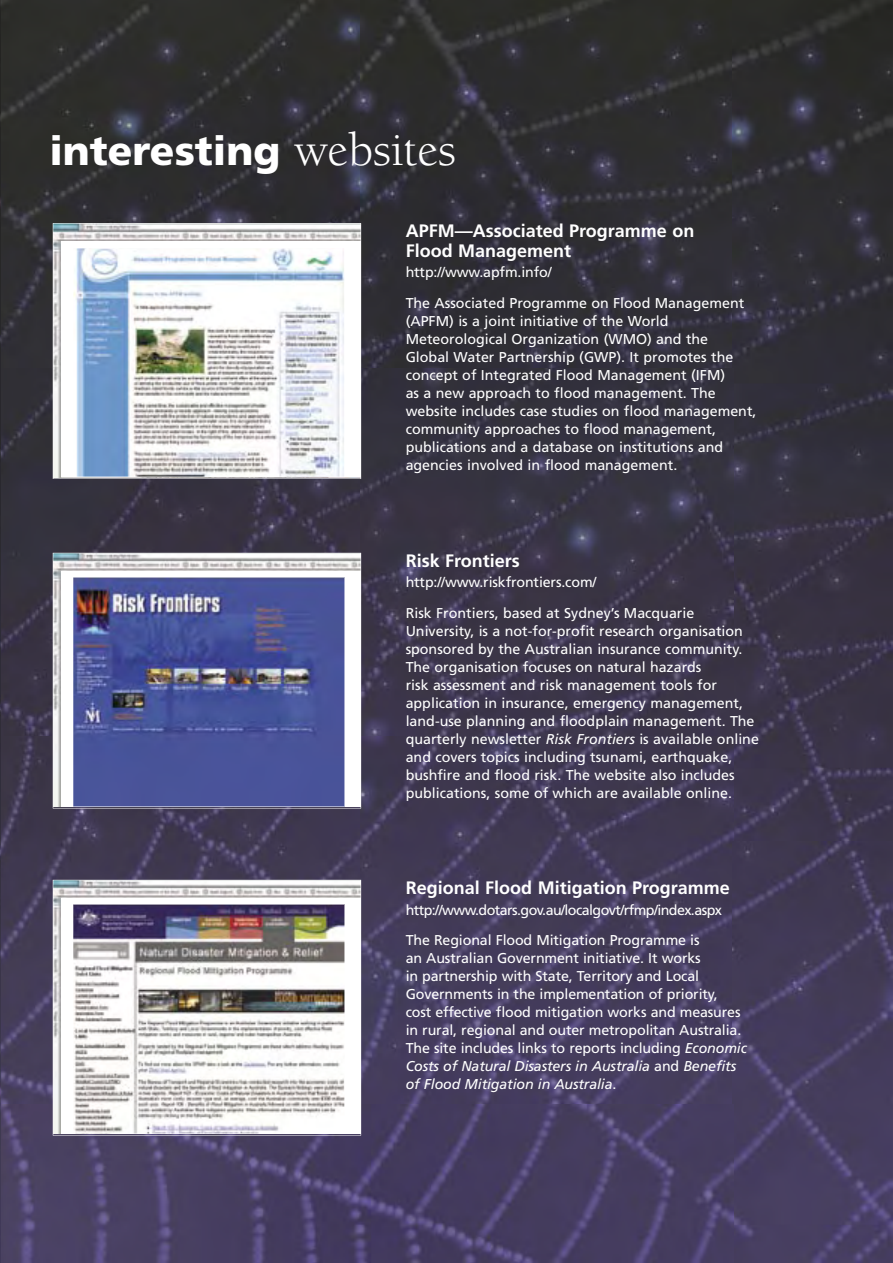
<style>
.page{position:relative;width:893px;height:1263px;background:#fff}
.page>*{position:absolute;margin:0;border:0;box-sizing:border-box;transform-origin:0 0}
.t1{font:900 40.5px "Frutiger";color:#fff}
.t2{font:700 18px/20.2px "Frutiger";color:#fff}
.t3{font:14.25px/18px "Frutiger";color:#fff}
.t4{font:14.25px/30.8px "Frutiger";letter-spacing:-.025em;color:#fff}
.s1{font-family:"Berkeley";font-weight:400;font-size:48px}
.s2{font-style:italic}
</style>
<div class="page">
<img style="left:0;top:0;width:893px;height:1263px">
<svg style="left:53px;top:553px;width:308px;height:255px"></svg>
<div style="left:61px;top:571px;width:300px;height:235px;background:#fff"></div>
<img style="left:73px;top:577px;width:272px;height:230px">
<svg style="left:53px;top:223px;width:308px;height:256px"></svg>
<div style="left:61px;top:241px;width:300px;height:236px;background:#fff"></div>
<svg style="left:73px;top:248px;width:271px;height:229px"></svg>
<svg style="left:53px;top:880px;width:308px;height:255px"></svg>
<div style="left:61px;top:898px;width:300px;height:235px;background:#fff"></div>
<img style="left:73px;top:904px;width:272px;height:230px">
<h1 class="t1" style="left:49px;top:126px;width:408px">interesting <span class="s1">websites</span></h1>
<p class="t2" style="left:406px;top:220px;width:290px">APFM—Associated Programme on<br>Flood Management</p>
<p class="t3" style="left:406px;top:257px;width:340px;line-height:30.8px">http://www.apfm.info/<br>The Associated Programme on Flood Management</p>
<p class="t3" style="left:406px;top:312px;width:352px">(APFM) is a joint initiative of the World Meteorological Organization (WMO) and the<br>Global Water Partnership (GWP). It promotes the concept of Integrated Flood Management (IFM)<br>as a new approach to flood management. The website includes case studies on flood management, community approaches to flood management, publications and a database on institutions and agencies involved in flood management.</p>
<p class="t2" style="left:406px;top:550px;width:116px">Risk Frontiers</p>
<p class="t3" style="left:406px;top:566px;width:290px;line-height:30.8px">http://www.riskfrontiers.com/<br>Risk Frontiers, based at Sydney’s Macquarie</p>
<p class="t3" style="left:406px;top:622px;width:355px">University, is a not-for-profit research organisation sponsored by the Australian insurance community.<br>The organisation focuses on natural hazards<br>risk assessment and risk management tools for application in insurance, emergency management, land-use planning and floodplain management. The quarterly newsletter <span class="s2">Risk Frontiers</span> is available online and covers topics including tsunami, earthquake, bushfire and flood risk. The website also includes publications, some of which are available online.</p>
<p class="t2" style="left:406px;top:878px;width:326px">Regional Flood Mitigation Programme</p>
<p class="t4" style="left:406px;top:894px;width:318px">http://www.dotars.gov.au/localgovt/rfmp/index.aspx<br>The Regional Flood Mitigation Programme is</p>
<p class="t3" style="left:406px;top:949px;width:343px">an Australian Government initiative. It works<br>in partnership with State, Territory and Local Governments in the implementation of priority,<br>cost effective flood mitigation works and measures in rural, regional and outer metropolitan Australia.<br>The site includes links to reports including <span class="s2">Economic Costs of Natural Disasters in Australia</span> and <span class="s2">Benefits of Flood Mitigation in Australia</span>.</p>
</div>
